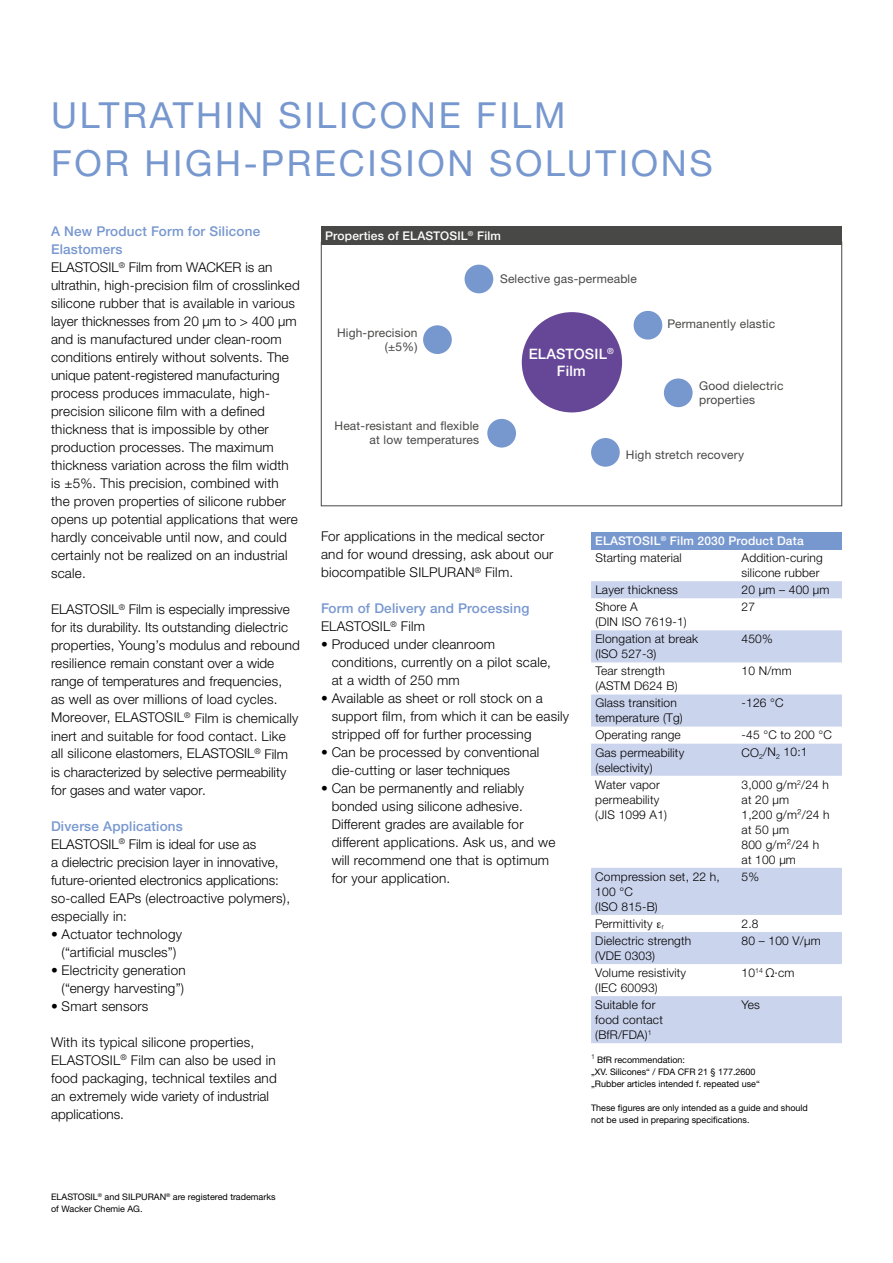
<style>
.page{position:relative;width:893px;height:1263px;background:#fff}
.page>*{position:absolute;margin:0;border:0;box-sizing:border-box;transform-origin:0 0}
.t1{font:36px/48px "Neue Helveticafor WACKER 55";letter-spacing:.075em;color:#7797cf}
.t2{font:14.4px/17.2px "Neue Helveticafor WACKER 65";letter-spacing:.015em;color:#fff;text-align:center}
.t3{font:13.5px/18px "Neue Helveticafor WACKER 45";letter-spacing:.015em;color:#000}
.t4{font:13.5px/18px "Neue Helveticafor WACKER 65";letter-spacing:.015em;color:#7797cf}
.t5{font:12px/15px "Neue Helveticafor WACKER 45";letter-spacing:.015em;color:#000}
.t6{font:12px/14.4px "Neue Helveticafor WACKER 55";letter-spacing:.015em;color:#484847;text-align:right}
.t7{font:12px "Neue Helveticafor WACKER 65";letter-spacing:.015em;color:#fff}
.t8{font:9px/12px "Neue Helveticafor WACKER 55";color:#000}
</style>
<div class="page">
<div style="left:634px;top:311px;width:28px;height:29px;background:#7797cf;border-radius:50%"></div>
<div style="left:465px;top:265px;width:28px;height:28px;background:#7797cf;border-radius:50%"></div>
<div style="left:487px;top:419px;width:29px;height:29px;background:#7797cf;border-radius:50%"></div>
<div style="left:591px;top:438px;width:29px;height:29px;background:#7797cf;border-radius:50%"></div>
<div style="left:423px;top:325px;width:29px;height:29px;background:#7797cf;border-radius:50%"></div>
<div style="left:664px;top:378px;width:29px;height:29px;background:#7797cf;border-radius:50%"></div>
<div style="left:522px;top:312px;width:100px;height:100px;background:#664797;border-radius:50%"></div>
<div style="left:591px;top:532px;width:251px;height:17px;background:#7797cf"></div>
<svg style="left:591px;top:581px;width:251px;height:462px;fill:#cbd4ed"></svg>
<div style="left:321px;top:227px;width:521px;height:18px;background:#484847"></div>
<div style="left:321px;top:242px;width:521px;height:264px;border:1px solid #484847"></div>
<svg style="left:657px;top:922px;width:4px;height:6px"></svg>
<h1 class="t1" style="left:51px;top:91px;width:663px">ULTRATHIN SILICONE FILM<br>FOR HIGH-PRECISION SOLUTIONS</h1>
<p class="t4" style="left:51px;top:223px;width:211px">A New Product Form for Silicone<br>Elastomers</p>
<p class="t3" style="left:51px;top:259px;width:250px">ELASTOSIL<sup>®</sup> Film from WACKER is an ultrathin, high-precision film of crosslinked silicone rubber that is available in various layer thicknesses from 20 µm to &gt; 400 µm and is manufactured under clean-room conditions entirely without solvents. The unique patent-registered manufacturing process produces immaculate, high&shy;precision silicone film with a defined thickness that is impossible by other production processes. The maximum thickness variation across the film width is ±5%. This precision, combined with the proven properties of silicone rubber opens up potential applications that were hardly conceivable until now, and could certainly not be realized on an industrial scale.</p>
<p class="t3" style="left:51px;top:601px;width:250px">ELASTOSIL<sup>®</sup> Film is especially impressive for its durability. Its outstanding dielectric properties, Young’s modulus and rebound resilience remain constant over a wide range of temperatures and frequencies,<br>as well as over millions of load cycles.<br>Moreover, ELASTOSIL<sup>®</sup> Film is chemically inert and suitable for food contact. Like all silicone elastomers, ELASTOSIL<sup>®</sup> Film is characterized by selective permeability for gases and water vapor.</p>
<p class="t4" style="left:51px;top:817px;width:133px">Diverse Applications</p>
<p class="t3" style="left:51px;top:835px;width:241px">ELASTOSIL<sup>®</sup> Film is ideal for use as<br>a dielectric precision layer in innovative, future-oriented electronics applications: so-called EAPs (electroactive polymers), especially in:</p>
<p class="t3" style="left:51px;top:925px;width:132px;text-align:center">• Actuator technology (“artificial muscles”)</p>
<p class="t3" style="left:51px;top:961px;width:136px;text-align:right">• Electricity generation (“energy harvesting”)</p>
<p class="t3" style="left:51px;top:997px;width:99px">• Smart sensors</p>
<p class="t3" style="left:51px;top:1033px;width:227px">With its typical silicone properties, ELASTOSIL<sup>®</sup> Film can also be used in food packaging, technical textiles and an extremely wide variety of industrial applications.</p>
<p class="t7" style="left:325px;top:229px;width:177px">Properties of ELASTOSIL<sup>®</sup> Film</p>
<p class="t6" style="left:337px;top:325px;width:82px">High-precision (±5%)</p>
<p class="t6" style="left:334px;top:418px;width:146px">Heat-resistant and flexible at low temperatures</p>
<p class="t6" style="left:500px;top:272px;width:138px">Selective gas-permeable</p>
<p class="t2" style="left:529px;top:345px;width:87px">ELASTOSIL<sup>®<br></sup>Film</p>
<p class="t6" style="left:668px;top:317px;width:109px">Permanently elastic</p>
<p class="t6" style="left:699px;top:378px;width:86px;text-align:left">Good dielectric properties</p>
<p class="t6" style="left:626px;top:448px;width:120px">High stretch recovery</p>
<p class="t3" style="left:321px;top:527px;width:234px">For applications in the medical sector and for wound dressing, ask about our biocompatible SILPURAN<sup>®</sup> Film.</p>
<p class="t4" style="left:321px;top:599px;width:210px">Form of Delivery and Processing</p>
<p class="t3" style="left:321px;top:617px;width:106px">ELASTOSIL<sup>®</sup> Film</p>
<p class="t3" style="left:332px;top:635px;width:221px;text-indent:-11px">• Produced under cleanroom conditions, currently on a pilot scale, at a width of 250 mm</p>
<p class="t3" style="left:332px;top:689px;width:239px;text-indent:-11px">• Available as sheet or roll stock on a support film, from which it can be easily stripped off for further processing</p>
<p class="t3" style="left:332px;top:743px;width:209px;text-indent:-11px">• Can be processed by conventional die-cutting or laser techniques</p>
<p class="t3" style="left:332px;top:779px;width:225px;text-indent:-11px">• Can be permanently and reliably bonded using silicone adhesive.<br>Different grades are available for different applications. Ask us, and we will recommend one that is optimum for your application.</p>
<p class="t7" style="left:595px;top:533px;width:210px">ELASTOSIL<sup>®</sup> Film 2030 Product Data</p>
<p class="t5" style="left:595px;top:550px;width:88px">Starting material</p>
<p class="t5" style="left:742px;top:550px;width:83px">Addition-curing silicone rubber</p>
<p class="t5" style="left:595px;top:582px;width:84px">Layer thickness</p>
<p class="t5" style="left:742px;top:582px;width:89px">20 µm – 400 µm</p>
<p class="t5" style="left:595px;top:599px;width:93px">Shore A<br>(DIN ISO 7619-1)</p>
<p class="t5" style="left:742px;top:599px;width:15px">27</p>
<p class="t5" style="left:595px;top:631px;width:104px">Elongation at break (ISO 527-3)</p>
<p class="t5" style="left:742px;top:631px;width:33px">450%</p>
<p class="t5" style="left:595px;top:663px;width:84px">Tear strength (ASTM D624 B)</p>
<p class="t5" style="left:742px;top:663px;width:52px">10 N/mm</p>
<p class="t5" style="left:595px;top:695px;width:89px">Glass transition temperature (Tg)</p>
<p class="t5" style="left:742px;top:695px;width:44px">-126 °C</p>
<p class="t5" style="left:595px;top:728px;width:87px">Operating range</p>
<p class="t5" style="left:742px;top:728px;width:92px">-45 °C to 200 °C</p>
<p class="t5" style="left:595px;top:745px;width:90px">Gas permeability (selectivity)</p>
<p class="t5" style="left:742px;top:745px;width:67px">CO<sub>2</sub>/N<sub>2</sub> 10:1</p>
<p class="t5" style="left:595px;top:777px;width:73px">Water vapor permeability (JIS 1099 A1)</p>
<p class="t5" style="left:742px;top:777px;width:90px">3,000 g/m<sup>2</sup>/24 h at 20 µm<br>1,200 g/m²/24 h at 50 μm<br>800 g/m²/24 h at 100 μm</p>
<p class="t5" style="left:595px;top:869px;width:126px">Compression set, 22 h,<br>100 °C<br>(ISO 815-B)</p>
<p class="t5" style="left:742px;top:869px;width:19px">5%</p>
<p class="t5" style="left:595px;top:916px;width:70px">Permittivity <sub>r</sub></p>
<p class="t5" style="left:742px;top:916px;width:19px">2.8</p>
<p class="t5" style="left:595px;top:933px;width:97px">Dielectric strength (VDE 0303)</p>
<p class="t5" style="left:742px;top:933px;width:81px">80 – 100 V/µm</p>
<p class="t5" style="left:595px;top:965px;width:92px">Volume resistivity (IEC 60093)</p>
<p class="t5" style="left:742px;top:965px;width:54px">10<sup>14</sup> Ω·cm</p>
<p class="t5" style="left:595px;top:997px;width:69px">Suitable for food contact (BfR/FDA)<sup>1</sup></p>
<p class="t5" style="left:742px;top:997px;width:20px">Yes</p>
<p class="t8" style="left:591px;top:1054px;width:170px"><sup>1</sup> BfR recommendation:<br>„XV. Silicones“ / FDA CFR 21 § 177.2600 „Rubber articles intended f. repeated use“</p>
<p class="t8" style="left:591px;top:1102px;width:218px">These figures are only intended as a guide and should not be used in preparing specifications.</p>
<p class="t8" style="left:51px;top:1191px;width:226px">ELASTOSIL<sup>®</sup> and SILPURAN<sup>®</sup> are registered trademarks of Wacker Chemie AG.</p>
</div>
